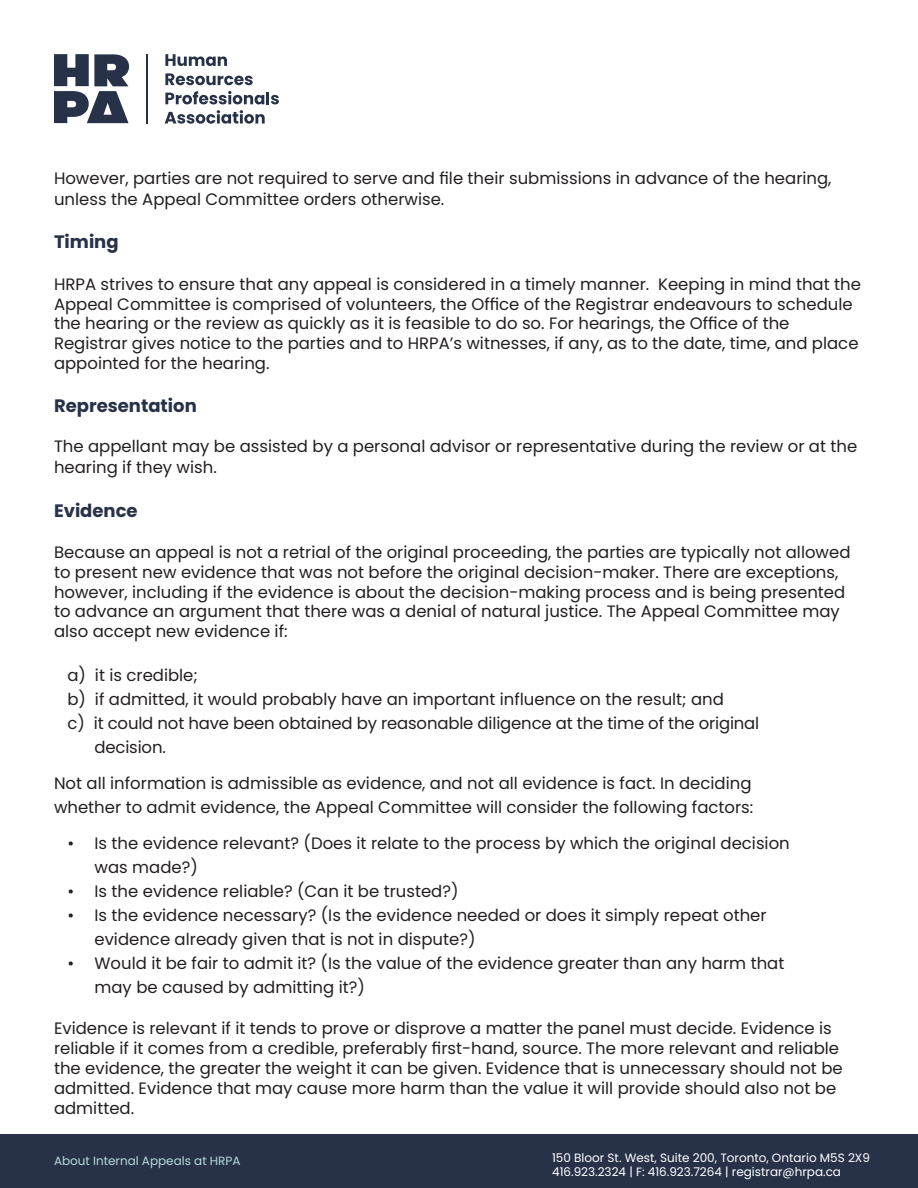
<style>
.page{position:relative;width:918px;height:1188px;background:#fff}
.page>*{position:absolute;margin:0;border:0;box-sizing:border-box;transform-origin:0 0}
.t1{font:700 18px "Poppins";color:#273249}
.t2{font:16.5px/19.8px "Poppins";color:#231f20}
.t3{font:12px/14.4px "Poppins";color:#fff}
.t4{font:12px "Poppins";color:#b6dad6}
</style>
<div class="page">
<svg style="left:54px;top:54px;width:76px;height:69px"></svg>
<svg style="left:165px;top:54px;width:62px;height:12px"></svg>
<svg style="left:165px;top:73px;width:88px;height:12px"></svg>
<svg style="left:165px;top:91px;width:114px;height:13px"></svg>
<svg style="left:165px;top:110px;width:100px;height:14px"></svg>
<hr style="left:146px;top:54px;width:1px;height:70px;background:#273249">
<div style="left:0;top:1134px;width:918px;height:54px;background:#273249"></div>
<p class="t2" style="left:54px;top:167px;width:779px;line-height:21.6px">However, parties are not required to serve and file their submissions in advance of the hearing, unless the Appeal Committee orders otherwise.</p>
<p class="t1" style="left:54px;top:232px;width:66px">Timing</p>
<p class="t2" style="left:54px;top:274px;width:809px">HRPA strives to ensure that any appeal is considered in a timely manner. Keeping in mind that the Appeal Committee is comprised of volunteers, the Office of the Registrar endeavours to schedule the hearing or the review as quickly as it is feasible to do so. For hearings, the Office of the Registrar gives notice to the parties and to HRPA’s witnesses, if any, as to the date, time, and place appointed for the hearing.</p>
<p class="t1" style="left:54px;top:396px;width:144px">Representation</p>
<p class="t2" style="left:54px;top:435px;width:805px;line-height:21.6px">The appellant may be assisted by a personal advisor or representative during the review or at the hearing if they wish.</p>
<p class="t1" style="left:54px;top:500px;width:85px">Evidence</p>
<p class="t2" style="left:54px;top:542px;width:798px">Because an appeal is not a retrial of the original proceeding, the parties are typically not allowed to present new evidence that was not before the original decision-maker. There are exceptions, however, including if the evidence is about the decision-making process and is being presented to advance an argument that there was a denial of natural justice. The Appeal Committee may also accept new evidence if:</p>
<p class="t2" style="left:68px;top:665px;width:132px">a) it is credible;</p>
<p class="t2" style="left:68px;top:689px;width:658px">b) if admitted, it would probably have an important influence on the result; and</p>
<p class="t2" style="left:95px;top:711px;width:666px;line-height:24px;text-indent:-27px">c) it could not have been obtained by reasonable diligence at the time of the original decision.</p>
<p class="t2" style="left:54px;top:771px;width:701px;line-height:24px">Not all information is admissible as evidence, and not all evidence is fact. In deciding whether to admit evidence, the Appeal Committee will consider the following factors:</p>
<p class="t2" style="left:95px;top:831px;width:697px;line-height:24px;text-indent:-27px">• Is the evidence relevant? (Does it relate to the process by which the original decision was made?)</p>
<p class="t2" style="left:68px;top:881px;width:393px">• Is the evidence reliable? (Can it be trusted?)</p>
<p class="t2" style="left:95px;top:903px;width:674px;line-height:24px;text-indent:-27px">• Is the evidence necessary? (Is the evidence needed or does it simply repeat other evidence already given that is not in dispute?)</p>
<p class="t2" style="left:95px;top:951px;width:691px;line-height:24px;text-indent:-27px">• Would it be fair to admit it? (Is the value of the evidence greater than any harm that may be caused by admitting it?)</p>
<p class="t2" style="left:54px;top:1019px;width:790px">Evidence is relevant if it tends to prove or disprove a matter the panel must decide. Evidence is reliable if it comes from a credible, preferably first-hand, source. The more relevant and reliable the evidence, the greater the weight it can be given. Evidence that is unnecessary should not be admitted. Evidence that may cause more harm than the value it will provide should also not be admitted.</p>
<p class="t4" style="left:54px;top:1154px;width:188px">About Internal Appeals at HRPA</p>
<p class="t3" style="left:552px;top:1150px;width:319px">150 Bloor St. West, Suite 200, Toronto, Ontario M5S 2X9<br>416.923.2324 | F: 416.923.7264 | registrar@hrpa.ca</p>
</div>
